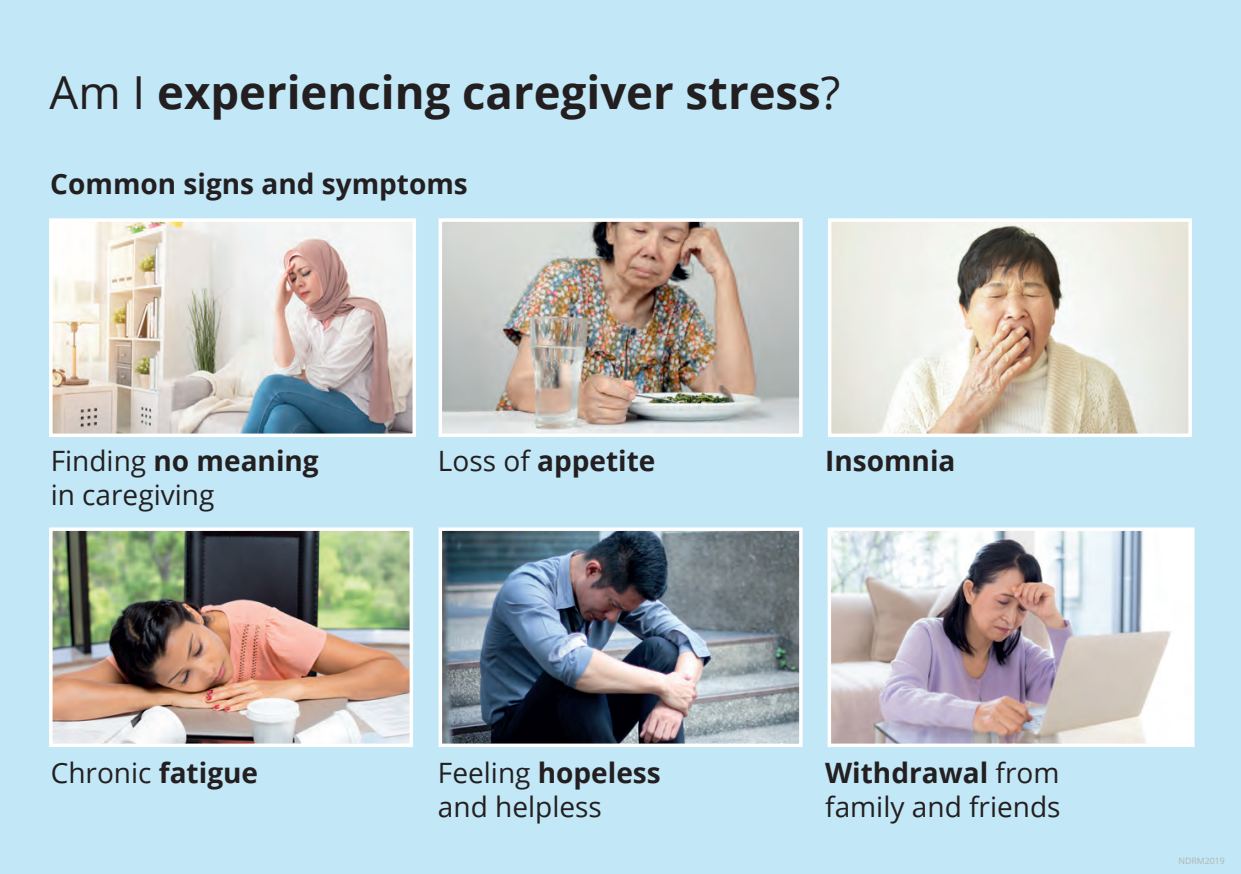
<style>
.page{position:relative;width:1241px;height:874px;background:#fff}
.page>*{position:absolute;margin:0;border:0;box-sizing:border-box;transform-origin:0 0}
.t1{font:700 45.5px "Open Sans";color:#231f20}
.t2{font:28px/33.6px "Open Sans";color:#231f20}
.t3{font:700 28px "Open Sans";color:#231f20}
.t4{font:8.75px "Open Sans";color:#b1b5b6}
.s1{font-weight:400}
.s2{font-weight:700}
</style>
<div class="page">
<div style="left:0;top:0;width:1240px;height:873px;background:#c2e7f6"></div>
<img style="left:832px;top:532px;width:357px;height:209px">
<div style="left:827px;top:527px;width:367px;height:219px;border:4px solid #fff"></div>
<img style="left:54px;top:223px;width:357px;height:209px">
<div style="left:49px;top:218px;width:367px;height:219px;border:4px solid #fff"></div>
<img style="left:832px;top:223px;width:354px;height:209px">
<div style="left:827px;top:218px;width:364px;height:219px;border:4px solid #fff"></div>
<img style="left:443px;top:532px;width:354px;height:209px">
<div style="left:438px;top:527px;width:364px;height:219px;border:4px solid #fff"></div>
<img style="left:443px;top:223px;width:354px;height:209px">
<div style="left:438px;top:218px;width:364px;height:219px;border:4px solid #fff"></div>
<img style="left:54px;top:532px;width:354px;height:209px">
<div style="left:49px;top:527px;width:364px;height:219px;border:4px solid #fff"></div>
<h1 class="t1" style="left:50px;top:61px;width:792px"><span class="s1">Am I</span> experiencing caregiver stress<span class="s1">?</span></h1>
<p class="t3" style="left:50px;top:164px;width:419px">Common signs and symptoms</p>
<p class="t2" style="left:51px;top:443px;width:269px">Finding <span class="s2">no meaning </span>in caregiving</p>
<p class="t3" style="left:438px;top:441px;width:219px"><span class="s1">Loss of</span> appetite</p>
<p class="t3" style="left:825px;top:441px;width:132px">Insomnia</p>
<p class="t2" style="left:51px;top:755px;width:209px">Chronic <span class="s2">fatigue</span></p>
<p class="t2" style="left:438px;top:755px;width:224px">Feeling <span class="s2">hopeless </span>and helpless</p>
<p class="t2" style="left:825px;top:755px;width:237px"><span class="s2">Withdrawal</span> from family and friends</p>
<p class="t4" style="left:1178px;top:854px;width:48px">NDRM2019</p>
</div>
